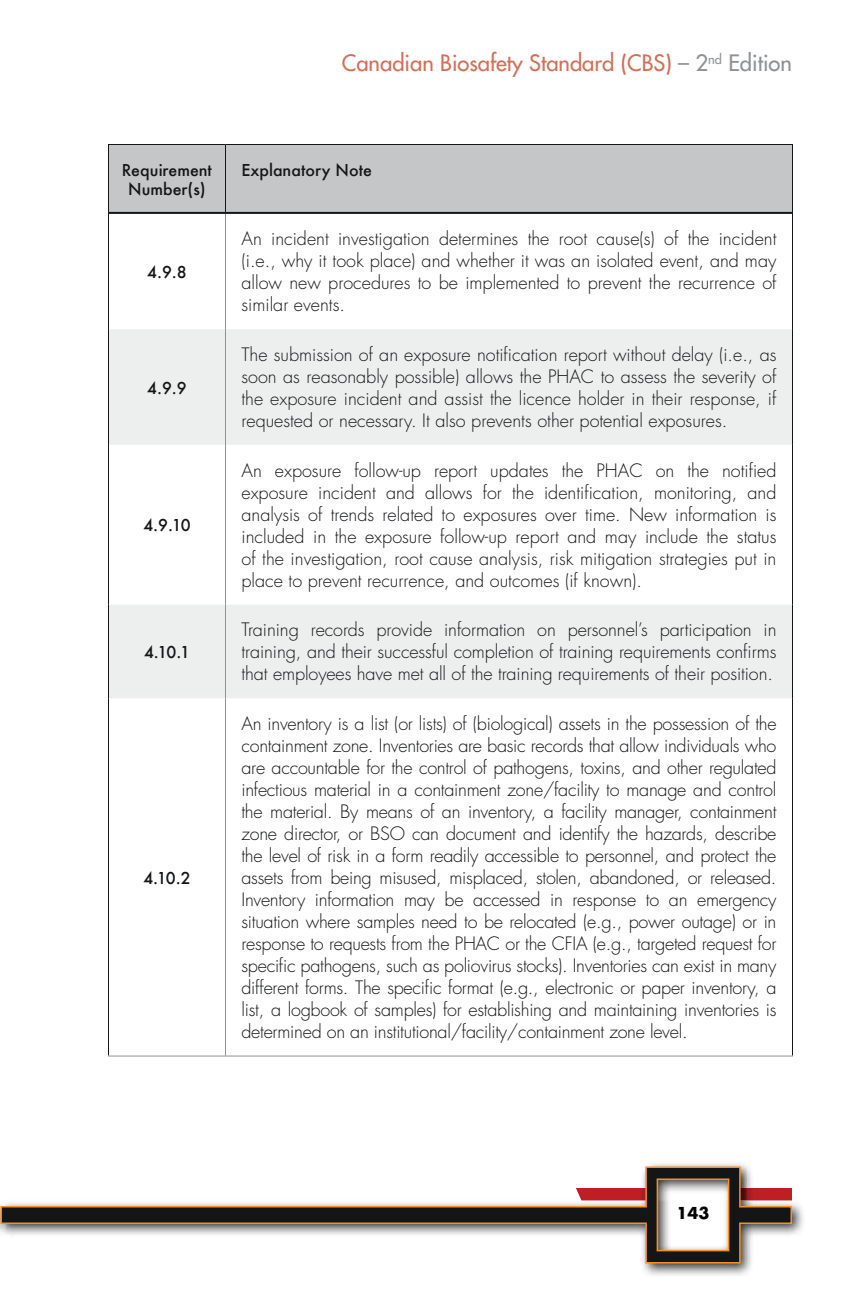
<style>
.page{position:relative;width:864px;height:1296px;background:#fff}
.page>*{position:absolute;margin:0;border:0;box-sizing:border-box;transform-origin:0 0}
.t1{font:22px "Futura";color:#d36f56}
.t2{font:300 18px/22px "Futura";color:#141517;text-align:justify}
.t3{font:500 16px/19.2px "Futura";color:#141517;text-align:center}
.t4{font:700 16px "Futura";color:#141517}
.s1{color:#8f9195}
</style>
<div class="page">
<img style="left:644px;top:1203px;width:159px;height:73px">
<svg style="left:0;top:1166px;width:793px;height:98px"></svg>
<svg style="left:576px;top:1178px;width:216px;height:91px"></svg>
<div style="left:109px;top:145px;width:683px;height:67px;background:#c5c6c8"></div>
<svg style="left:109px;top:329px;width:683px;height:369px;fill:#edefef"></svg>
<hr style="left:108px;top:213px;width:1px;height:116px;background:#141517">
<hr style="left:792px;top:213px;width:1px;height:116px;background:#141517">
<hr style="left:108px;top:445px;width:1px;height:160px;background:#141517">
<hr style="left:792px;top:445px;width:1px;height:160px;background:#141517">
<hr style="left:225px;top:214px;width:1px;height:115px;background:#8f9195">
<hr style="left:225px;top:445px;width:1px;height:160px;background:#8f9195">
<hr style="left:108px;top:329px;width:1px;height:116px;background:#141517">
<hr style="left:792px;top:329px;width:1px;height:116px;background:#141517">
<hr style="left:108px;top:605px;width:1px;height:93px;background:#141517">
<hr style="left:792px;top:605px;width:1px;height:93px;background:#141517">
<hr style="left:225px;top:329px;width:1px;height:116px;background:#8f9195">
<hr style="left:225px;top:605px;width:1px;height:93px;background:#8f9195">
<hr style="left:108px;top:698px;width:1px;height:358px;background:#141517">
<hr style="left:792px;top:698px;width:1px;height:358px;background:#141517">
<hr style="left:225px;top:698px;width:1px;height:358px;background:#8f9195">
<hr style="left:108px;top:1056px;width:685px;height:1px;background:#8f9195">
<hr style="left:108px;top:144px;width:118px;height:1px;background:#141517">
<hr style="left:108px;top:145px;width:1px;height:68px;background:#141517">
<hr style="left:226px;top:144px;width:567px;height:1px;background:#141517">
<hr style="left:225px;top:145px;width:1px;height:67px;background:#141517">
<hr style="left:792px;top:145px;width:1px;height:68px;background:#141517">
<hr style="left:109px;top:212px;width:683px;height:2px;background:#141517">
<p class="t1" style="left:342px;top:52px;width:452px">Canadian Biosafety Standard (CBS) <span class="s1">– 2</span><sup>nd</sup> <span class="s1">Edition</span></p>
<p class="t3" style="left:122px;top:160px;width:92px">Requirement<br>Number(s)</p>
<p class="t3" style="left:241px;top:160px;width:132px">Explanatory Note</p>
<p class="t3" style="left:147px;top:262px;width:41px">4.9.8</p>
<p class="t3" style="left:147px;top:378px;width:41px">4.9.9</p>
<p class="t3" style="left:143px;top:515px;width:49px">4.9.10</p>
<p class="t3" style="left:144px;top:642px;width:47px">4.10.1</p>
<p class="t3" style="left:143px;top:868px;width:49px">4.10.2</p>
<p class="t2" style="left:242px;top:229px;width:537px">An incident investigation determines the root cause(s) of the incident (i.e., why it took place) and whether it was an isolated event, and may allow new procedures to be implemented to prevent the recurrence of similar events.</p>
<p class="t2" style="left:242px;top:345px;width:537px">The submission of an exposure notification report without delay (i.e., as soon as reasonably possible) allows the PHAC to assess the severity of the exposure incident and assist the licence holder in their response, if requested or necessary. It also prevents other potential exposures.</p>
<p class="t2" style="left:242px;top:461px;width:537px">An exposure follow-up report updates the PHAC on the notified exposure incident and allows for the identification, monitoring, and analysis of trends related to exposures over time. New information is included in the exposure follow-up report and may include the status of the investigation, root cause analysis, risk mitigation strategies put in place to prevent recurrence, and outcomes (if known).</p>
<p class="t2" style="left:242px;top:620px;width:537px">Training records provide information on personnel’s participation in training, and their successful completion of training requirements confirms that employees have met all of the training requirements of their position.</p>
<p class="t2" style="left:242px;top:714px;width:537px">An inventory is a list (or lists) of (biological) assets in the possession of the containment zone. Inventories are basic records that allow individuals who are accountable for the control of pathogens, toxins, and other regulated infectious material in a containment zone/facility to manage and control the material. By means of an inventory, a facility manager, containment zone director, or BSO can document and identify the hazards, describe the level of risk in a form readily accessible to personnel, and protect the assets from being misused, misplaced, stolen, abandoned, or released.<br>Inventory information may be accessed in response to an emergency situation where samples need to be relocated (e.g., power outage) or in response to requests from the PHAC or the CFIA (e.g., targeted request for specific pathogens, such as poliovirus stocks). Inventories can exist in many different forms. The specific format (e.g., electronic or paper inventory, a list, a logbook of samples) for establishing and maintaining inventories is determined on an institutional/facility/containment zone level.</p>
<p class="t4" style="left:677px;top:1205px;width:34px">143</p>
</div>
